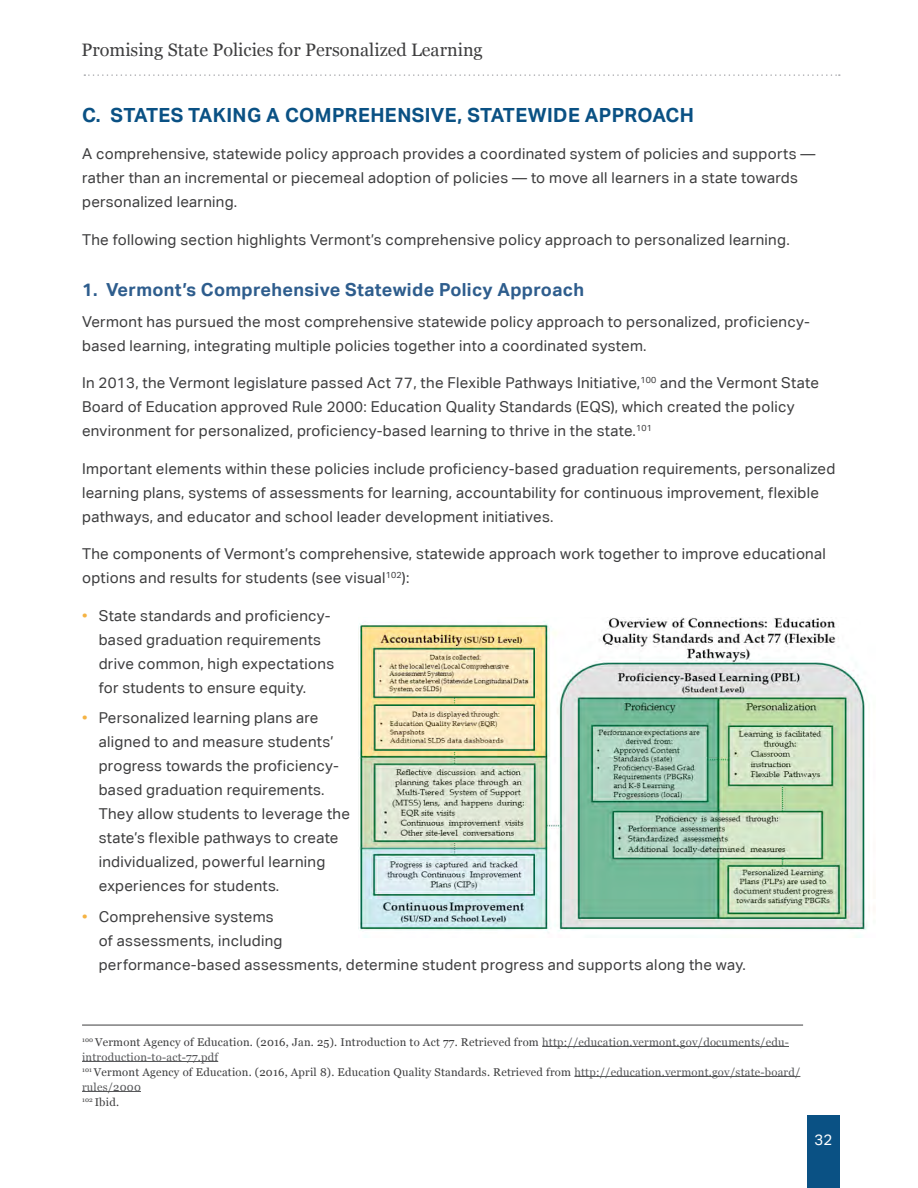
<style>
.page{position:relative;width:918px;height:1188px;background:#fff}
.page>*{position:absolute;margin:0;border:0;box-sizing:border-box;transform-origin:0 0}
.Subhead{font:700 19.5px "Aktiv Grotesk";letter-spacing:.02em;color:#0a5184}
.t1{font:700 18px "Aktiv Grotesk";letter-spacing:.02em;color:#2e5d8d}
.t2{font:18px "Georgia";color:#3e3e3f}
.t3{font:15px/24px "Aktiv Grotesk";letter-spacing:.02em;color:#3e3e3f}
.t4{font:15px "Aktiv Grotesk";color:#fff}
.t5{font:11.25px/15px "Georgia";letter-spacing:.02em;color:#3e3e3f}
.s1{color:#f5b343}
.s2{color:#57585a}
</style>
<div class="page">
<svg style="left:84px;top:74px;width:756px;height:2px"></svg>
<div style="left:807px;top:1116px;width:33px;height:72px;background:#0a5184"></div>
<img style="left:358px;top:617px;width:509px;height:320px">
<hr style="left:82px;top:1025px;width:721px;height:1px;background:#3e3e3f">
<hr style="left:542px;top:1046px;width:247px;height:1px;background:#57585a">
<hr style="left:82px;top:1061px;width:136px;height:1px;background:#57585a">
<hr style="left:574px;top:1076px;width:226px;height:1px;background:#57585a">
<hr style="left:82px;top:1091px;width:59px;height:1px;background:#57585a">
<p class="t2" style="left:81px;top:36px;width:403px">Promising State Policies for Personalized Learning</p>
<p class="Subhead" style="left:82px;top:103px;width:614px">C. STATES TAKING A COMPREHENSIVE, STATEWIDE APPROACH</p>
<p class="t3" style="left:82px;top:142px;width:735px">A comprehensive, statewide policy approach provides a coordinated system of policies and supports — rather than an incremental or piecemeal adoption of policies — to move all learners in a state towards personalized learning.</p>
<p class="t3" style="left:82px;top:228px;width:709px">The following section highlights Vermont’s comprehensive policy approach to personalized learning.</p>
<p class="t1" style="left:82px;top:278px;width:504px">1. Vermont’s Comprehensive Statewide Policy Approach</p>
<p class="t3" style="left:82px;top:309px;width:729px">Vermont has pursued the most comprehensive statewide policy approach to personalized, proficiency&shy;based learning, integrating multiple policies together into a coordinated system.</p>
<p class="t3" style="left:82px;top:371px;width:738px">In 2013, the Vermont legislature passed Act 77, the Flexible Pathways Initiative,<sup>100</sup> and the Vermont State<br>Board of Education approved Rule 2000: Education Quality Standards (EQS), which created the policy environment for personalized, proficiency-based learning to thrive in the state.<sup>101</sup></p>
<p class="t3" style="left:82px;top:456px;width:755px">Important elements within these policies include proficiency-based graduation requirements, personalized learning plans, systems of assessments for learning, accountability for continuous improvement, flexible pathways, and educator and school leader development initiatives.</p>
<p class="t3" style="left:82px;top:542px;width:745px">The components of Vermont’s comprehensive, statewide approach work together to improve educational options and results for students (see visual<sup>102</sup>):</p>
<p class="t3" style="left:99px;top:603px;width:237px;text-indent:-17px"><span class="s1">•</span> State standards and proficiency&shy;based graduation requirements drive common, high expectations for students to ensure equity.</p>
<p class="t3" style="left:99px;top:706px;width:253px;text-indent:-17px"><span class="s1">•</span> Personalized learning plans are aligned to and measure students’ progress towards the proficiency&shy;based graduation requirements.<br>They allow students to leverage the state’s flexible pathways to create individualized, powerful learning experiences for students.</p>
<p class="t3" style="left:99px;top:905px;width:649px;text-indent:-17px"><span class="s1">•</span> Comprehensive systems<br>of assessments, including<br>performance-based assessments, determine student progress and supports along the way.</p>
<p class="t5" style="left:82px;top:1034px;width:720px"><sup>100</sup> Vermont Agency of Education. (2016, Jan. 25). Introduction to Act 77. Retrieved from <span class="s2">http://education.vermont.gov/documents/edu&shy;introduction-to-act-77.pdf<br></span><sup>101</sup> Vermont Agency of Education. (2016, April 8). Education Quality Standards. Retrieved from <span class="s2">http://education.vermont.gov/state-board/ rules/2000<br></span><sup>102</sup> Ibid.</p>
<p class="t4" style="left:815px;top:1131px;width:19px">32</p>
</div>
